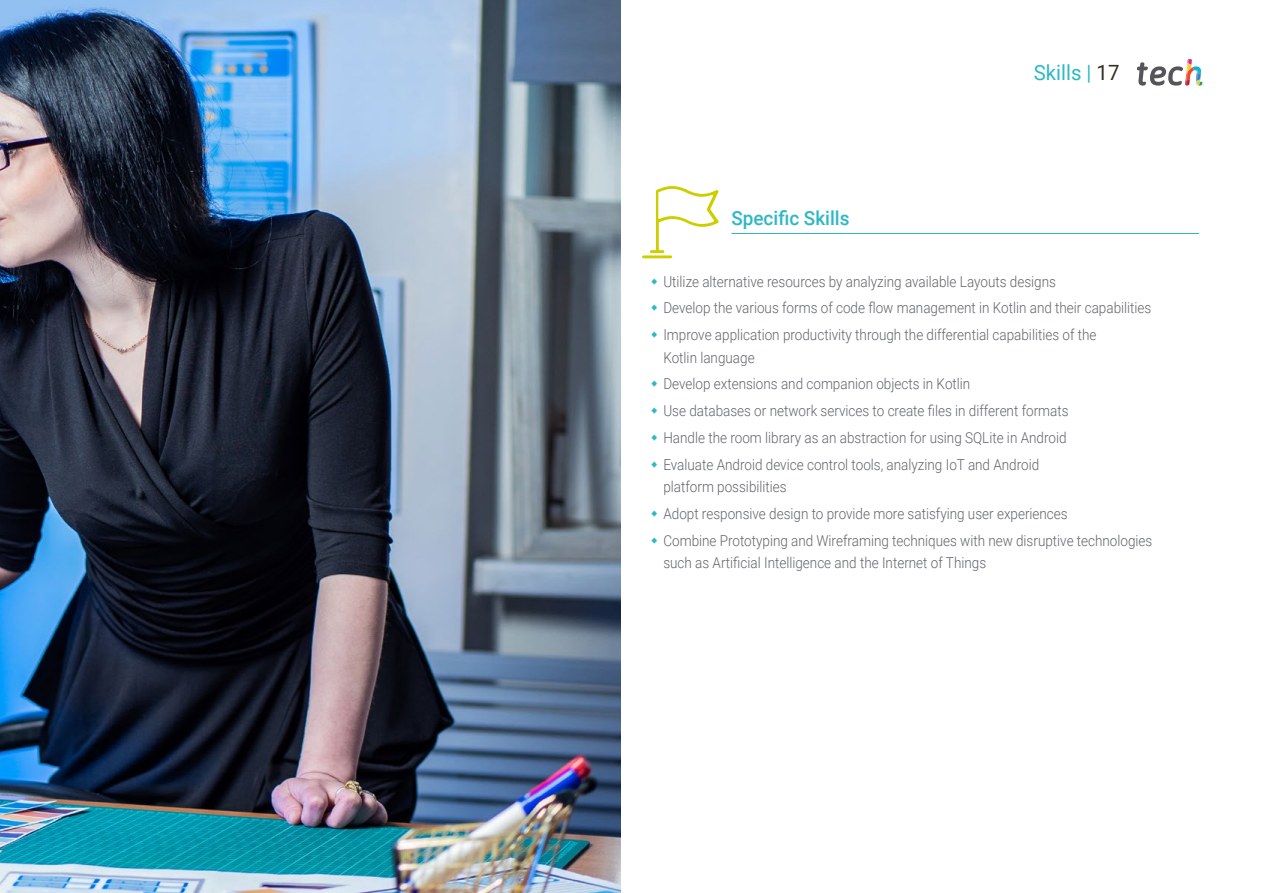
<style>
.page{position:relative;width:1263px;height:893px;background:#fff}
.page>*{position:absolute;margin:0;border:0;box-sizing:border-box;transform-origin:0 0}
.t1{font:21px "Roboto";color:#2db8c5}
.t2{font:500 19.5px "Roboto";color:#2db8c5}
.t3{font:300 15px/26.7px "Roboto";color:#61646a;scale:.9 1}
.s1{color:#312e20}
</style>
<div class="page">
<hr style="left:731px;top:233px;width:468px;height:1px;background:#2db8c5">
<hr style="left:642px;top:255px;width:30px;height:3px;background:#cdce00">
<svg style="left:650px;top:186px;width:69px;height:67px"></svg>
<svg style="left:1137px;top:59px;width:65px;height:27px"></svg>
<img style="left:0;top:0;width:621px;height:893px">
<h2 class="t2" style="left:731px;top:205px;width:120px">Specific Skills</h2>
<h1 class="t1" style="left:1034px;top:57px;width:87px">Skills | <span class="s1">17</span></h1>
<p class="t3" style="left:663px;top:267px;width:544px">Utilize alternative resources by analyzing available Layouts designs<br>Develop the various forms of code flow management in Kotlin and their capabilities<br>Improve application productivity through the differential capabilities of the</p>
<p class="t3" style="left:663px;top:343px;width:452px">Kotlin language<br>Develop extensions and companion objects in Kotlin<br>Use databases or network services to create files in different formats Handle the room library as an abstraction for using SQLite in Android Evaluate Android device control tools, analyzing IoT and Android</p>
<p class="t3" style="left:663px;top:473px;width:545px">platform possibilities<br>Adopt responsive design to provide more satisfying user experiences<br>Combine Prototyping and Wireframing techniques with new disruptive technologies</p>
<p class="t3" style="left:663px;top:549px;width:360px">such as Artificial Intelligence and the Internet of Things</p>
</div>
